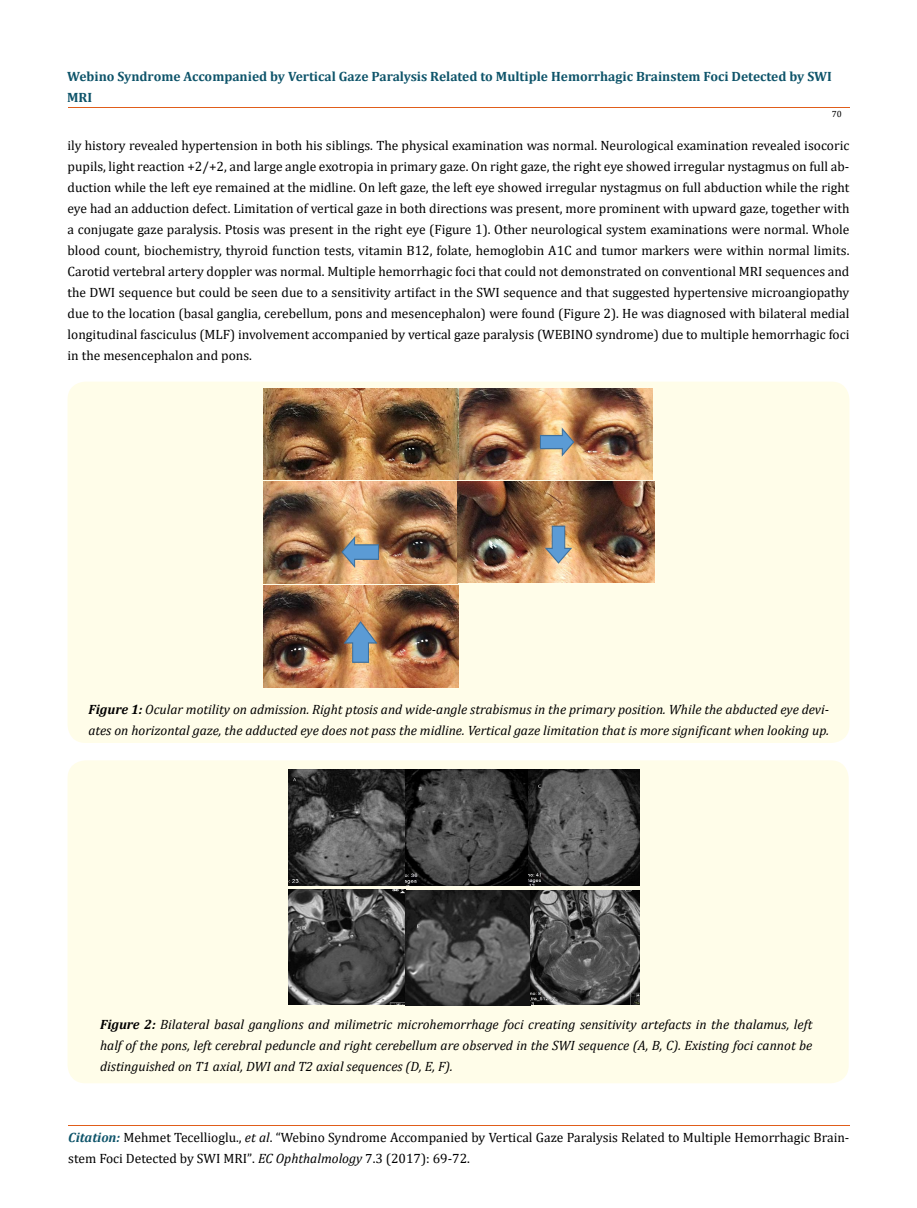
<style>
.page{position:relative;width:917px;height:1208px;background:#fff}
.page>*{position:absolute;margin:0;border:0;box-sizing:border-box;transform-origin:0 0}
.t1{font:13.5px/21px "Cambria";color:#000}
.t2{font:italic 13.5px/21px "Cambria";color:#000}
.t3{font:700 13.5px/21px "Cambria";color:#0e546a}
.t4{font:9px "Cambria";color:#000}
.s1{font-weight:700}
.s2{font-weight:700;font-style:italic;color:#0e546a}
.s3{font-style:italic}
.s4{font-size:13.35px}
</style>
<div class="page">
<hr style="left:68px;top:108px;width:781px;height:1px;background:#e05d1a">
<hr style="left:68px;top:1125px;width:781px;height:1px;background:#e05d1a">
<div style="left:68px;top:381px;width:781px;height:362px;background:#fffde9;border-radius:18px"></div>
<img style="left:263px;top:388px;width:390px;height:91px">
<img style="left:263px;top:482px;width:391px;height:101px">
<img style="left:263px;top:585px;width:196px;height:102px">
<svg style="left:539px;top:426px;width:36px;height:32px"></svg>
<svg style="left:340px;top:534px;width:39px;height:35px"></svg>
<svg style="left:544px;top:525px;width:29px;height:39px"></svg>
<svg style="left:343px;top:620px;width:36px;height:43px;background:#948e88"></svg>
<div style="left:68px;top:760px;width:780px;height:323px;background:#fffde9;border-radius:18px"></div>
<img style="left:289px;top:770px;width:351px;height:115px">
<img style="left:289px;top:889px;width:351px;height:116px">
<p class="t3" style="left:67px;top:65px;width:766px">Webino Syndrome Accompanied by Vertical Gaze Paralysis Related to Multiple Hemorrhagic Brainstem Foci Detected by SWI<br>MRI</p>
<p class="t4" style="left:831px;top:109px;width:11px">70</p>
<p class="t1" style="left:68px;top:135px;width:783px;text-align:justify">ily history revealed hypertension in both his siblings. The physical examination was normal. Neurological examination revealed isocoric pupils, light reaction +2/+2, and large angle exotropia in primary gaze. On right gaze, the right eye showed irregular nystagmus on full ab&shy;duction while the left eye remained at the midline. On left gaze, the left eye showed irregular nystagmus on full abduction while the right eye had an adduction defect. Limitation of vertical gaze in both directions was present, more prominent with upward gaze, together with a conjugate gaze paralysis. Ptosis was present in the right eye (Figure 1). Other neurological system examinations were normal. Whole blood count, biochemistry, thyroid function tests, vitamin B12, folate, hemoglobin A1C and tumor markers were within normal limits.<br>Carotid vertebral artery doppler was normal. Multiple hemorrhagic foci that could not demonstrated on conventional MRI sequences and the DWI sequence but could be seen due to a sensitivity artifact in the SWI sequence and that suggested hypertensive microangiopathy due to the location (basal ganglia, cerebellum, pons and mesencephalon) were found (Figure 2). He was diagnosed with bilateral medial longitudinal fasciculus (MLF) involvement accompanied by vertical gaze paralysis (WEBINO syndrome) due to multiple hemorrhagic foci in the mesencephalon and pons.</p>
<p class="t2" style="left:88px;top:698px;width:742px"><span class="s1">Figure 1:</span> Ocular motility on admission. Right ptosis and wide-angle strabismus in the primary position. While the abducted eye devi&shy;ates on horizontal gaze, the adducted eye does not pass the midline. Vertical gaze limitation that is more significant when looking up.</p>
<p class="t2" style="left:100px;top:1013px;width:713px;text-align:justify"><span class="s1">Figure 2:</span> Bilateral basal ganglions and milimetric microhemorrhage foci creating sensitivity artefacts in the thalamus, left half of the pons, left cerebral peduncle and right cerebellum are observed in the SWI sequence (A, B, C). Existing foci cannot be distinguished on T1 axial, DWI and T2 axial sequences (D, E, F).</p>
<p class="t1" style="left:68px;top:1126px;width:782px"><span class="s2">Citation:</span> Mehmet Tecellioglu., <span class="s3">et al</span>. “Webino Syndrome Accompanied by Vertical Gaze Paralysis Related to Multiple Hemorrhagic Brain&shy;stem Foci Detected by SWI MRI”<span class="s4">.</span> <span class="s3">EC Ophthalmology</span> <span class="s4">7</span>.3 (2017): 69-72.</p>
</div>
